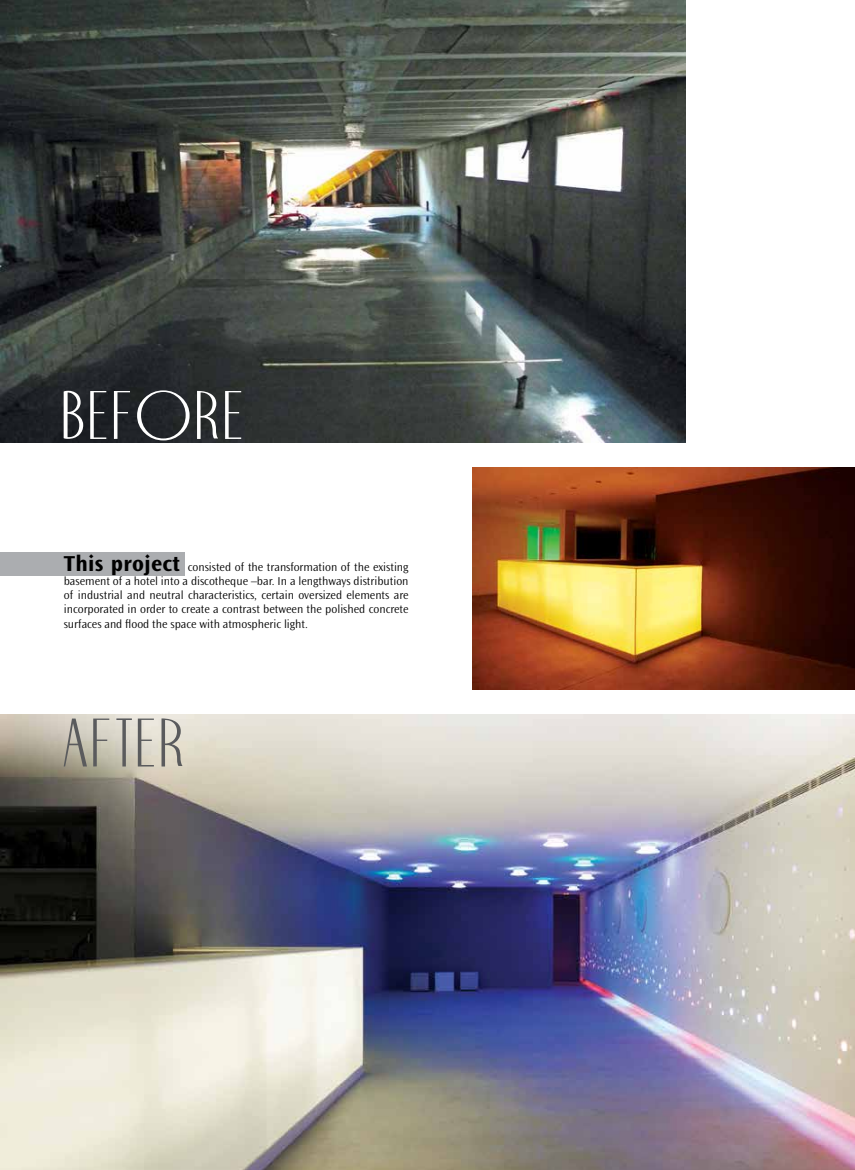
<style>
.page{position:relative;width:855px;height:1170px;background:#fff}
.page>*{position:absolute;margin:0;border:0;box-sizing:border-box;transform-origin:0 0}
.t1{font:60px "Nite Club";letter-spacing:.05em;color:#fff}
.t2{font:60px "Nite Club";letter-spacing:.05em;color:#5a5b5d}
.t3{font:300 11.88px/14.2px "Ocean Sans Std";color:#000;text-align:justify}
.s1{font-weight:700;font-size:22.5px}
</style>
<div class="page">
<div style="left:0;top:552px;width:184px;height:24px;background:#abadb0"></div>
<img style="left:0;top:0;width:685px;height:443px">
<img style="left:473px;top:468px;width:382px;height:221px">
<img style="left:0;top:714px;width:855px;height:456px">
<h1 class="t1" style="left:64px;top:382px;width:184px">BEFORE</h1>
<p class="t3" style="left:64px;top:560px;width:346px"><span class="s1">This project</span> consisted of the transformation of the existing basement of a hotel into a discotheque –bar. In a lengthways distribution of industrial and neutral characteristics, certain oversized elements are incorporated in order to create a contrast between the polished concrete surfaces and flood the space with atmospheric light.</p>
<h1 class="t2" style="left:64px;top:710px;width:124px">AFTER</h1>
</div>
